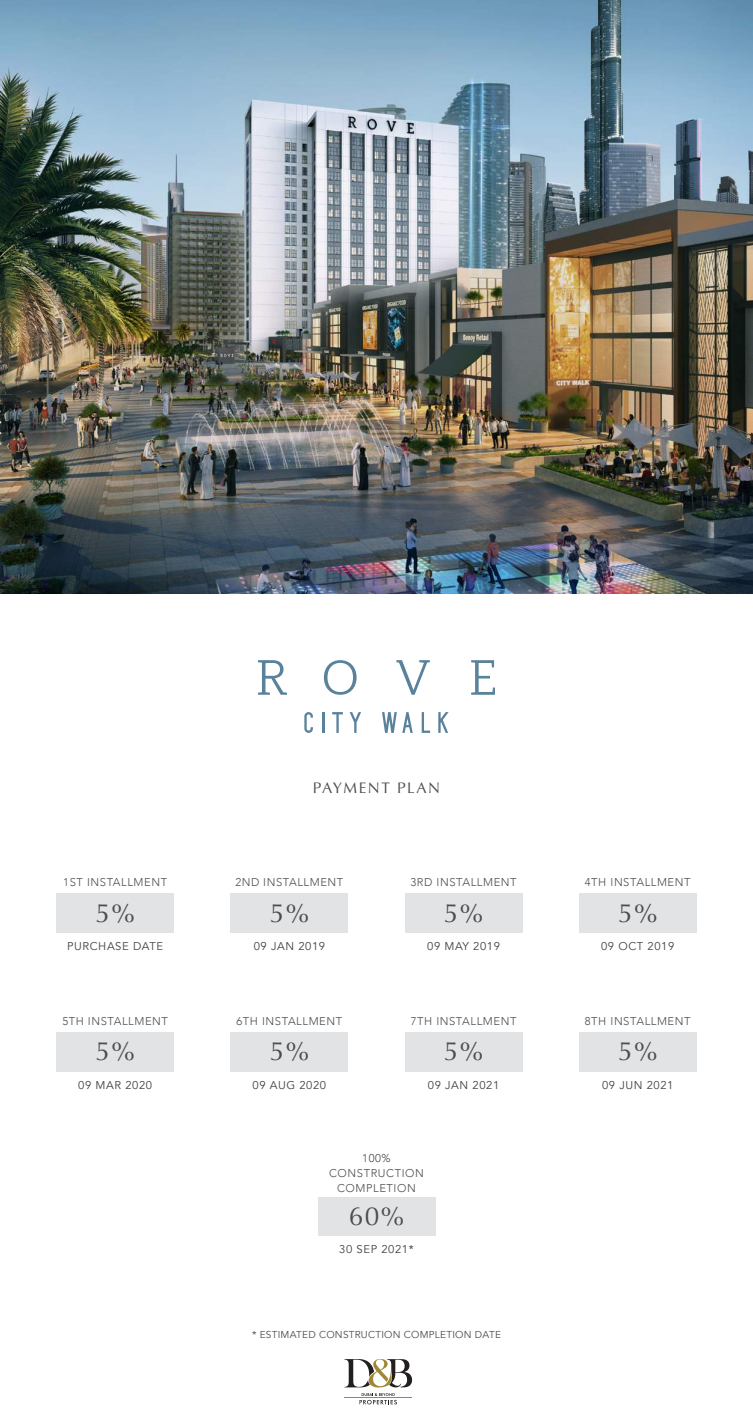
<style>
.page{position:relative;width:753px;height:1418px;background:#fff}
.page>*{position:absolute;margin:0;border:0;box-sizing:border-box;transform-origin:0 0}
.t1{font:26.25px "Optima";color:#4c4c4e}
.t2{font:15.25px "Optima";letter-spacing:.1em;color:#4c4c4e}
.t3{font:300 11.25px/15px "Avenir";letter-spacing:.05em;color:#4c4c4e;text-align:center}
.t4{font:11.25px "Avenir";letter-spacing:.05em;color:#414042}
.t5{font:10px "Avenir";letter-spacing:.025em;color:#4c4c4e}
</style>
<div class="page">
<img style="left:0;top:0;width:753px;height:594px">
<svg style="left:304px;top:712px;width:9px;height:21px"></svg>
<hr style="left:322px;top:712px;width:2px;height:21px;background:#5a829b">
<svg style="left:332px;top:712px;width:11px;height:21px"></svg>
<svg style="left:349px;top:712px;width:12px;height:21px"></svg>
<svg style="left:382px;top:712px;width:30px;height:21px"></svg>
<svg style="left:421px;top:712px;width:9px;height:21px"></svg>
<svg style="left:438px;top:712px;width:10px;height:21px"></svg>
<svg style="left:324px;top:660px;width:32px;height:34px"></svg>
<svg style="left:396px;top:660px;width:34px;height:34px"></svg>
<svg style="left:471px;top:660px;width:24px;height:34px"></svg>
<svg style="left:258px;top:660px;width:29px;height:34px"></svg>
<div style="left:56px;top:893px;width:118px;height:39px;background:#e2e3e4"></div>
<div style="left:230px;top:893px;width:118px;height:39px;background:#e2e3e4"></div>
<div style="left:404px;top:893px;width:118px;height:39px;background:#e2e3e4"></div>
<div style="left:578px;top:893px;width:118px;height:39px;background:#e2e3e4"></div>
<div style="left:317px;top:1197px;width:118px;height:38px;background:#e2e3e4"></div>
<div style="left:56px;top:1031px;width:118px;height:40px;background:#e2e3e4"></div>
<div style="left:230px;top:1031px;width:118px;height:40px;background:#e2e3e4"></div>
<div style="left:404px;top:1031px;width:118px;height:40px;background:#e2e3e4"></div>
<div style="left:578px;top:1031px;width:118px;height:40px;background:#e2e3e4"></div>
<svg style="left:344px;top:1359px;width:68px;height:45px"></svg>
<hr style="left:344px;top:1397px;width:68px;height:1px;background:#a18735">
<p class="t3" style="left:63px;top:874px;width:105px">1ST INSTALLMENT</p>
<h1 class="t1" style="left:96px;top:897px;width:41px">5%</h1>
<p class="t4" style="left:67px;top:939px;width:97px">PURCHASE DATE</p>
<p class="t3" style="left:62px;top:1013px;width:107px">5TH INSTALLMENT</p>
<h1 class="t1" style="left:96px;top:1036px;width:41px">5%</h1>
<p class="t4" style="left:78px;top:1078px;width:75px">09 MAR 2020</p>
<h2 class="t2" style="left:313px;top:779px;width:129px">PAYMENT PLAN</h2>
<p class="t3" style="left:235px;top:874px;width:109px">2ND INSTALLMENT</p>
<h1 class="t1" style="left:270px;top:897px;width:41px">5%</h1>
<p class="t4" style="left:254px;top:939px;width:73px">09 JAN 2019</p>
<p class="t3" style="left:236px;top:1013px;width:107px">6TH INSTALLMENT</p>
<h1 class="t1" style="left:270px;top:1036px;width:41px">5%</h1>
<p class="t4" style="left:252px;top:1078px;width:75px">09 AUG 2020</p>
<p class="t3" style="left:410px;top:874px;width:108px">3RD INSTALLMENT</p>
<h1 class="t1" style="left:444px;top:897px;width:41px">5%</h1>
<p class="t4" style="left:427px;top:939px;width:74px">09 MAY 2019</p>
<p class="t3" style="left:410px;top:1013px;width:107px">7TH INSTALLMENT</p>
<h1 class="t1" style="left:444px;top:1036px;width:41px">5%</h1>
<p class="t4" style="left:428px;top:1078px;width:73px">09 JAN 2021</p>
<p class="t3" style="left:329px;top:1150px;width:96px">100%<br>CONSTRUCTION<br>COMPLETION</p>
<h1 class="t1" style="left:349px;top:1200px;width:57px">60%</h1>
<p class="t4" style="left:339px;top:1242px;width:76px">30 SEP 2021*</p>
<p class="t5" style="left:252px;top:1328px;width:250px">* ESTIMATED CONSTRUCTION COMPLETION DATE</p>
<p class="t3" style="left:585px;top:874px;width:107px">4TH INSTALLMENT</p>
<h1 class="t1" style="left:618px;top:897px;width:41px">5%</h1>
<p class="t4" style="left:601px;top:939px;width:75px">09 OCT 2019</p>
<p class="t3" style="left:585px;top:1013px;width:107px">8TH INSTALLMENT</p>
<h1 class="t1" style="left:618px;top:1036px;width:41px">5%</h1>
<p class="t4" style="left:602px;top:1078px;width:73px">09 JUN 2021</p>
</div>
